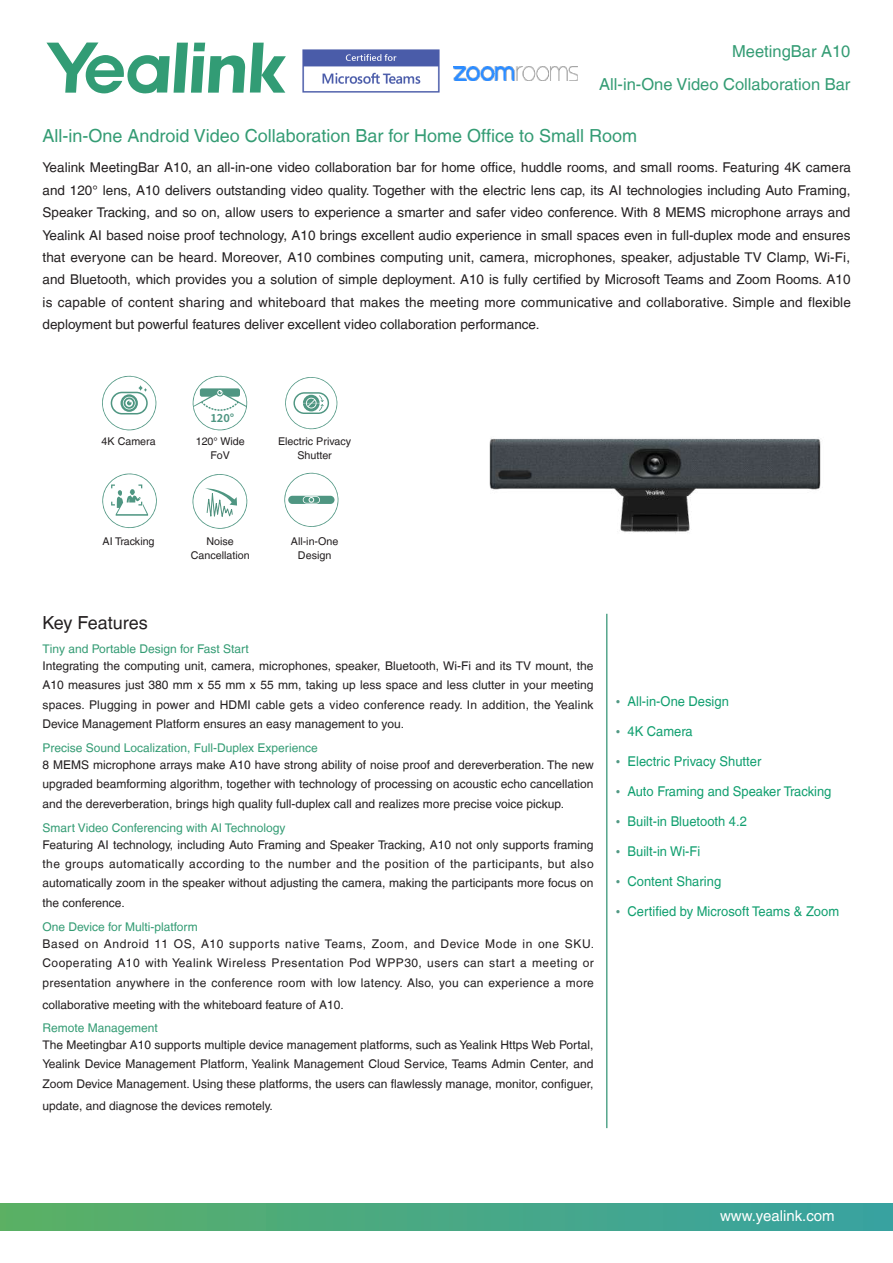
<style>
.page{position:relative;width:893px;height:1263px;background:#fff}
.page>*{position:absolute;margin:0;border:0;box-sizing:border-box;transform-origin:0 0}
.t1{font:18px "Helvetica LT";color:#349c74}
.t2{font:18px "Helvetica LT";color:#231f20}
.t3{font:16.5px/33.6px "Helvetica LT";color:#349c74;text-align:right}
.t4{font:15px "Helvetica LT";color:#fff}
.t5{font:13.5px/22.5px "Helvetica LT";color:#231f20;text-align:justify}
.t6{font:13.5px "Helvetica LT";color:#109f6f;scale:.96 1}
.t7{font:12px/19.5px "Helvetica LT";color:#231f20;text-align:justify}
.t8{font:12px "Helvetica LT";color:#349c74}
.t9{font:10.65px/13.6px "Helvetica LT";color:#231f20;text-align:center}
.s1{font-family:"Microsoft Phags Pa";color:#529984}
</style>
<div class="page">
<svg style="left:46px;top:43px;width:240px;height:50px"></svg>
<div style="left:0;top:1203px;width:893px;height:27px;background:linear-gradient(to right,#5ab065,#38a2a2)"></div>
<svg style="left:102px;top:376px;width:55px;height:55px"></svg>
<svg style="left:102px;top:473px;width:55px;height:56px"></svg>
<svg style="left:284px;top:472px;width:54px;height:55px"></svg>
<svg style="left:285px;top:377px;width:53px;height:53px"></svg>
<svg style="left:192px;top:474px;width:56px;height:55px"></svg>
<img style="left:302px;top:49px;width:138px;height:44px">
<hr style="left:607px;top:614px;width:1px;height:514px;background:#007852">
<img style="left:454px;top:67px;width:123px;height:13px">
<img style="left:489px;top:438px;width:332px;height:95px">
<svg style="left:192px;top:376px;width:56px;height:55px"></svg>
<h2 class="t3" style="left:599px;top:34px;width:253px">MeetingBar A10<br>All-in-One Video Collaboration Bar</h2>
<h1 class="t1" style="left:43px;top:125px;width:596px">All-in-One Android Video Collaboration Bar for Home Office to Small Room</h1>
<p class="t5" style="left:43px;top:156px;width:810px">Yealink MeetingBar A10, an all-in-one video collaboration bar for home office, huddle rooms, and small rooms. Featuring 4K camera and 120° lens, A10 delivers outstanding video quality. Together with the electric lens cap, its AI technologies including Auto Framing, Speaker Tracking, and so on, allow users to experience a smarter and safer video conference. With 8 MEMS microphone arrays and Yealink AI based noise proof technology, A10 brings excellent audio experience in small spaces even in full-duplex mode and ensures that everyone can be heard. Moreover, A10 combines computing unit, camera, microphones, speaker, adjustable TV Clamp, Wi-Fi, and Bluetooth, which provides you a solution of simple deployment. A10 is fully certified by Microsoft Teams and Zoom Rooms. A10 is capable of content sharing and whiteboard that makes the meeting more communicative and collaborative. Simple and flexible deployment but powerful features deliver excellent video collaboration performance.</p>
<p class="t9" style="left:102px;top:434px;width:55px">4K Camera</p>
<p class="t9" style="left:196px;top:434px;width:51px">120° Wide<br>FoV</p>
<p class="t9" style="left:278px;top:434px;width:75px">Electric Privacy<br>Shutter</p>
<p class="t9" style="left:103px;top:535px;width:53px">AI Tracking</p>
<p class="t9" style="left:191px;top:535px;width:60px">Noise<br>Cancellation</p>
<p class="t9" style="left:291px;top:535px;width:49px">All-in-One<br>Design</p>
<h1 class="t2" style="left:43px;top:612px;width:107px">Key Features</h1>
<p class="t8" style="left:43px;top:642px;width:208px">Tiny and Portable Design for Fast Start</p>
<p class="t7" style="left:43px;top:656px;width:553px">Integrating the computing unit, camera, microphones, speaker, Bluetooth, Wi-Fi and its TV mount, the A10 measures just 380 mm x 55 mm x 55 mm, taking up less space and less clutter in your meeting spaces. Plugging in power and HDMI cable gets a video conference ready. In addition, the Yealink Device Management Platform ensures an easy management to you.</p>
<p class="t8" style="left:43px;top:741px;width:277px">Precise Sound Localization, Full-Duplex Experience</p>
<p class="t7" style="left:43px;top:755px;width:553px">8 MEMS microphone arrays make A10 have strong ability of noise proof and dereverberation. The new upgraded beamforming algorithm, together with technology of processing on acoustic echo cancellation and the dereverberation, brings high quality full-duplex call and realizes more precise voice pickup.</p>
<p class="t8" style="left:43px;top:821px;width:244px">Smart Video Conferencing with AI Technology</p>
<p class="t7" style="left:43px;top:834px;width:553px">Featuring AI technology, including Auto Framing and Speaker Tracking, A10 not only supports framing the groups automatically according to the number and the position of the participants, but also automatically zoom in the speaker without adjusting the camera, making the participants more focus on the conference.</p>
<p class="t8" style="left:43px;top:920px;width:157px">One Device for Multi-platform</p>
<p class="t7" style="left:43px;top:934px;width:553px">Based on Android 11 OS, A10 supports native Teams, Zoom, and Device Mode in one SKU.<br>Cooperating A10 with Yealink Wireless Presentation Pod WPP30, users can start a meeting or presentation anywhere in the conference room with low latency. Also, you can experience a more</p>
<p class="t7" style="left:43px;top:995px;width:303px">collaborative meeting with the whiteboard feature of A10.</p>
<p class="t8" style="left:43px;top:1021px;width:117px">Remote Management</p>
<p class="t7" style="left:43px;top:1035px;width:553px">The Meetingbar A10 supports multiple device management platforms, such as Yealink Https Web Portal, Yealink Device Management Platform, Yealink Management Cloud Service, Teams Admin Center, and Zoom Device Management. Using these platforms, the users can flawlessly manage, monitor, configuer,</p>
<p class="t7" style="left:43px;top:1096px;width:232px">update, and diagnose the devices remotely.</p>
<p class="t6" style="left:615px;top:694px;width:120px"><span class="s1">•</span> All-in-One Design</p>
<p class="t6" style="left:615px;top:724px;width:82px"><span class="s1">•</span> 4K Camera</p>
<p class="t6" style="left:615px;top:754px;width:153px"><span class="s1">•</span> Electric Privacy Shutter</p>
<p class="t6" style="left:615px;top:784px;width:226px"><span class="s1">•</span> Auto Framing and Speaker Tracking</p>
<p class="t6" style="left:615px;top:814px;width:138px"><span class="s1">•</span> Built-in Bluetooth 4.2</p>
<p class="t6" style="left:615px;top:844px;width:90px"><span class="s1">•</span> Built-in Wi-Fi</p>
<p class="t6" style="left:615px;top:874px;width:112px"><span class="s1">•</span> Content Sharing</p>
<p class="t6" style="left:615px;top:904px;width:234px"><span class="s1">•</span> Certified by Microsoft Teams &amp; Zoom</p>
<p class="t4" style="left:720px;top:1207px;width:116px">www.yealink.com</p>
</div>
